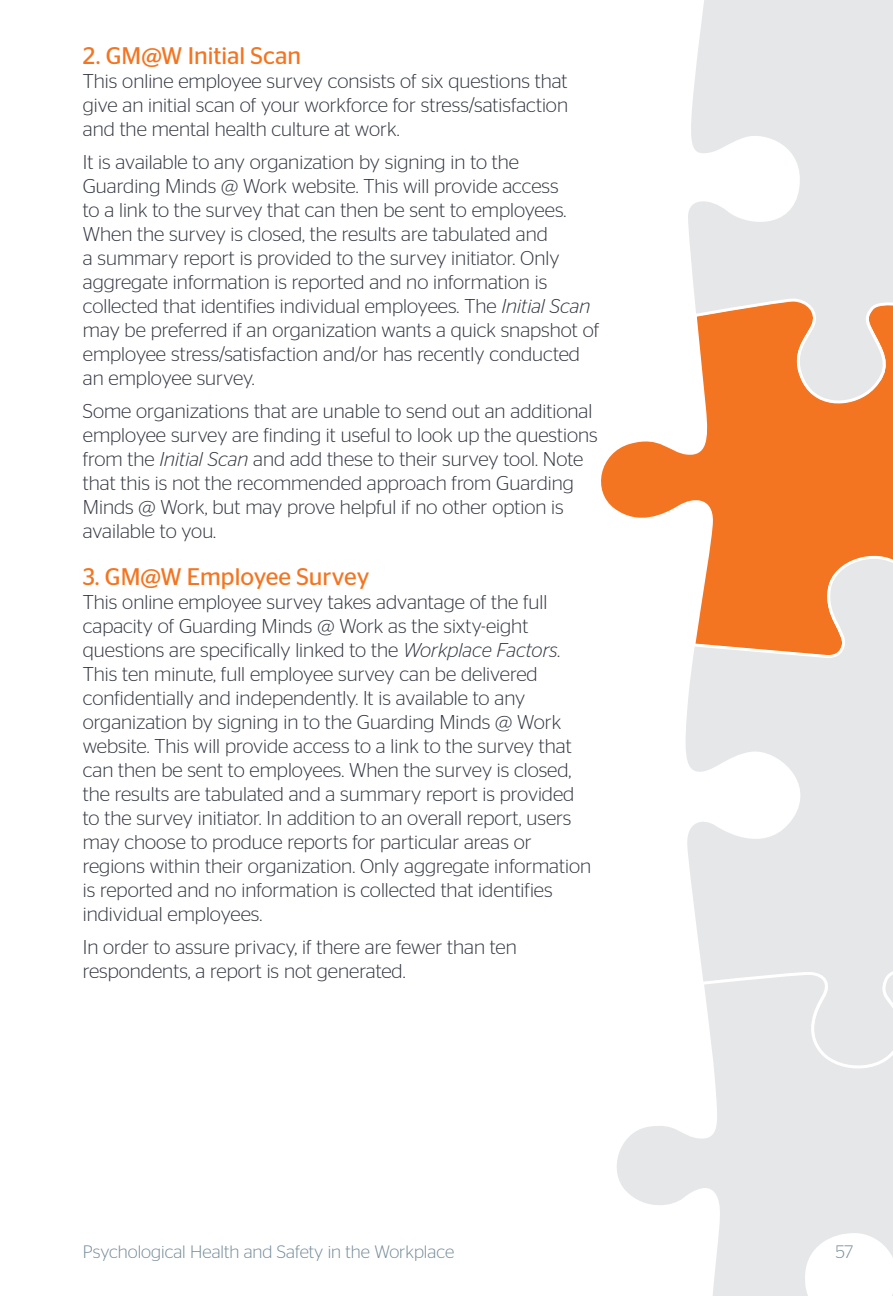
<style>
.page{position:relative;width:893px;height:1296px;background:#fff}
.page>*{position:absolute;margin:0;border:0;box-sizing:border-box;transform-origin:0 0}
.t1{font:24px "Stag Sans";color:#f47521}
.t2{font:300 20px/24px "Stag Sans";color:#323640}
.t3{font:300 18px "Stag Sans";color:#758c99}
.s1{font-style:italic}
</style>
<div class="page">
<svg style="left:601px;top:410px;width:292px;height:138px"></svg>
<svg style="left:685px;top:548px;width:208px;height:419px"></svg>
<svg style="left:617px;top:967px;width:276px;height:329px"></svg>
<svg style="left:688px;top:0;width:205px;height:410px"></svg>
<p class="t1" style="left:83px;top:42px;width:220px">2. GM@W Initial Scan</p>
<p class="t2" style="left:83px;top:69px;width:487px;text-align:justify">This online employee survey consists of six questions that give an initial scan of your workforce for stress/satisfaction and the mental health culture at work.</p>
<p class="t2" style="left:83px;top:150px;width:518px">It is available to any organization by signing in to the Guarding Minds @ Work website. This will provide access<br>to a link to the survey that can then be sent to employees.<br>When the survey is closed, the results are tabulated and<br>a summary report is provided to the survey initiator. Only aggregate information is reported and no information is collected that identifies individual employees. The <span class="s1">Initial Scan </span>may be preferred if an organization wants a quick snapshot of employee stress/satisfaction and/or has recently conducted an employee survey.</p>
<p class="t2" style="left:83px;top:399px;width:516px">Some organizations that are unable to send out an additional employee survey are finding it useful to look up the questions from the <span class="s1">Initial Scan</span> and add these to their survey tool. Note that this is not the recommended approach from Guarding Minds @ Work, but may prove helpful if no other option is available to you.</p>
<p class="t1" style="left:83px;top:563px;width:288px">3. GM@W Employee Survey</p>
<p class="t2" style="left:83px;top:590px;width:510px">This online employee survey takes advantage of the full capacity of Guarding Minds @ Work as the sixty-eight questions are specifically linked to the <span class="s1">Workplace Factors.<br></span>This ten minute, full employee survey can be delivered confidentially and independently. It is available to any organization by signing in to the Guarding Minds @ Work website. This will provide access to a link to the survey that can then be sent to employees. When the survey is closed, the results are tabulated and a summary report is provided to the survey initiator. In addition to an overall report, users may choose to produce reports for particular areas or regions within their organization. Only aggregate information is reported and no information is collected that identifies individual employees.</p>
<p class="t2" style="left:83px;top:935px;width:435px">In order to assure privacy, if there are fewer than ten respondents, a report is not generated.</p>
<p class="t3" style="left:83px;top:1242px;width:373px">Psychological Health and Safety in the Workplace</p>
<p class="t3" style="left:836px;top:1242px;width:19px">57</p>
</div>
